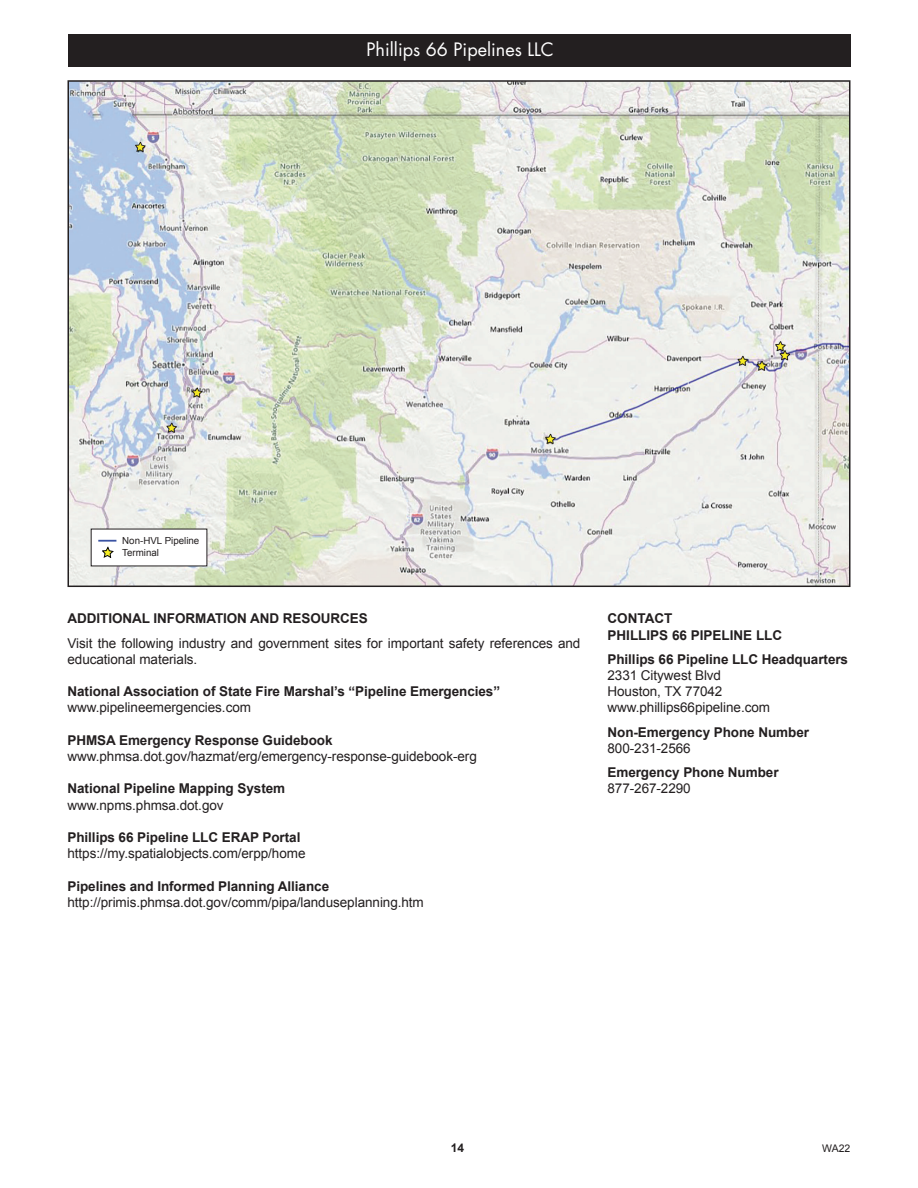
<style>
.page{position:relative;width:918px;height:1188px;background:#fff}
.page>*{position:absolute;margin:0;border:0;box-sizing:border-box;transform-origin:0 0}
.t1{font:18px "Futura";color:#fff}
.t2{font:13.5px/16.2px "Arial";letter-spacing:-.005em;color:#231f20}
.t3{font:700 13.5px/16.2px "Arial";letter-spacing:-.005em;color:#231f20}
.t4{font:700 12px "Arial";color:#231f20}
.t5{font:10.5px "Arial";color:#231f20}
.Table_of_Contents{font:9.75px "Arial";color:#231f20}
</style>
<div class="page">
<img style="left:71px;top:83px;width:776px;height:501px">
<div style="left:68px;top:34px;width:782px;height:32px;background:#231f20"></div>
<div style="left:91px;top:529px;width:116px;height:37px;background:#fff"></div>
<svg style="left:98px;top:540px;width:18px;height:18px"></svg>
<p class="t1" style="left:367px;top:38px;width:189px">Phillips 66 Pipelines LLC</p>
<p class="Table_of_Contents" style="left:122px;top:534px;width:79px">Non-HVL Pipeline</p>
<p class="Table_of_Contents" style="left:122px;top:546px;width:38px">Terminal</p>
<p class="t3" style="left:68px;top:611px;width:302px">ADDITIONAL INFORMATION AND RESOURCES</p>
<p class="t2" style="left:68px;top:635px;width:514px">Visit the following industry and government sites for important safety references and educational materials.</p>
<p class="t3" style="left:68px;top:684px;width:434px">National Association of State Fire Marshal’s “Pipeline Emergencies”</p>
<p class="t2" style="left:68px;top:700px;width:185px">www.pipelineemergencies.com</p>
<p class="t3" style="left:68px;top:732px;width:267px">PHMSA Emergency Response Guidebook</p>
<p class="t2" style="left:68px;top:748px;width:411px">www.phmsa.dot.gov/hazmat/erg/emergency-response-guidebook-erg</p>
<p class="t3" style="left:68px;top:781px;width:219px">National Pipeline Mapping System</p>
<p class="t2" style="left:68px;top:797px;width:158px">www.npms.phmsa.dot.gov</p>
<p class="t3" style="left:68px;top:830px;width:234px">Phillips 66 Pipeline LLC ERAP Portal</p>
<p class="t2" style="left:68px;top:846px;width:240px">https://my.spatialobjects.com/erpp/home</p>
<p class="t3" style="left:68px;top:878px;width:263px">Pipelines and Informed Planning Alliance</p>
<p class="t2" style="left:68px;top:894px;width:358px">http://primis.phmsa.dot.gov/comm/pipa/landuseplanning.htm</p>
<p class="t3" style="left:608px;top:611px;width:176px">CONTACT<br>PHILLIPS 66 PIPELINE LLC</p>
<p class="t3" style="left:608px;top:651px;width:242px">Phillips 66 Pipeline LLC Headquarters</p>
<p class="t2" style="left:608px;top:667px;width:115px">2331 Citywest Blvd</p>
<p class="t2" style="left:608px;top:684px;width:116px">Houston, TX 77042</p>
<p class="t2" style="left:608px;top:700px;width:164px">www.phillips66pipeline.com</p>
<p class="t3" style="left:608px;top:724px;width:203px">Non-Emergency Phone Number</p>
<p class="t2" style="left:608px;top:740px;width:85px">800-231-2566</p>
<p class="t3" style="left:608px;top:765px;width:173px">Emergency Phone Number</p>
<p class="t2" style="left:608px;top:781px;width:85px">877-267-2290</p>
<p class="t4" style="left:451px;top:1140px;width:15px">14</p>
<p class="t5" style="left:822px;top:1141px;width:30px">WA22</p>
</div>
